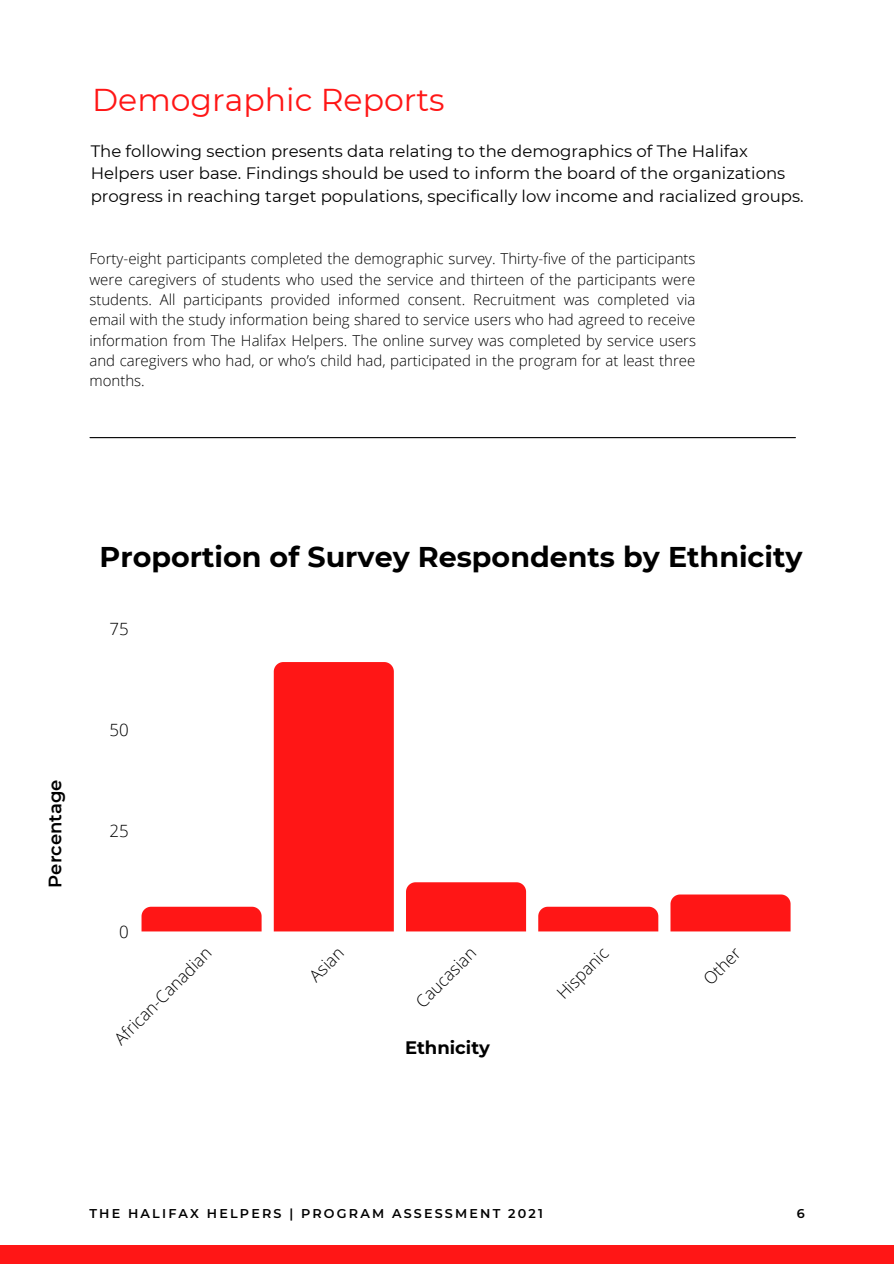
<style>
.page{position:relative;width:894px;height:1264px;background:#fff}
.page>*{position:absolute;margin:0;border:0;box-sizing:border-box;transform-origin:0 0}
.t1{font:31.5px "Montserrat";color:#ff1616}
.t2{font:700 28.5px "Montserrat";color:#000}
.t3{font:600 18px "Montserrat";color:#000}
.t4{font:700 18px "Montserrat";color:#000}
.t5{font:300 16.95px "Open Sans";color:#000}
.t6{font:16.5px/22.5px "Montserrat";color:#000}
.t7{font:300 15px/20.2px "Open Sans";color:#000;text-align:justify}
.t8{font:600 12.75px "Montserrat";letter-spacing:.17em;color:#000}
</style>
<div class="page">
<div style="left:0;top:1244px;width:893px;height:19px;background:#ff1616"></div>
<hr style="left:90px;top:437px;width:705px;height:1px;background:#000">
<div style="left:141px;top:906px;width:120px;height:25px;background:#ff1616"></div>
<div style="left:274px;top:662px;width:120px;height:269px;background:#ff1616"></div>
<div style="left:406px;top:882px;width:120px;height:49px;background:#ff1616"></div>
<div style="left:538px;top:906px;width:120px;height:25px;background:#ff1616"></div>
<div style="left:670px;top:894px;width:120px;height:37px;background:#ff1616"></div>
<p class="t1" style="left:92px;top:80px;width:354px">Demographic Reports</p>
<p class="t6" style="left:91px;top:139px;width:714px">The following section presents data relating to the demographics of The Halifax<br>Helpers user base. Findings should be used to inform the board of the organizations progress in reaching target populations, specifically low income and racialized groups.</p>
<p class="t7" style="left:89px;top:248px;width:608px">Forty-eight participants completed the demographic survey. Thirty-five of the participants were caregivers of students who used the service and thirteen of the participants were students. All participants provided informed consent. Recruitment was completed via email with the study information being shared to service users who had agreed to receive information from The Halifax Helpers. The online survey was completed by service users and caregivers who had, or who’s child had, participated in the program for at least three months.</p>
<p class="t3" style="left:44px;top:887px;width:110px;rotate:-90deg">Percentage</p>
<p class="t2" style="left:99px;top:539px;width:704px">Proportion of Survey Respondents by Ethnicity</p>
<p class="t5" style="left:109px;top:616px;width:21px">75</p>
<p class="t5" style="left:109px;top:717px;width:21px">50</p>
<p class="t5" style="left:109px;top:818px;width:21px">25</p>
<p class="t5" style="left:119px;top:919px;width:11px">0</p>
<p class="t5" style="left:109px;top:1032px;width:131px;rotate:-45deg">African-Canadian</p>
<p class="t5" style="left:303px;top:970px;width:42px;rotate:-45deg">Asian</p>
<p class="t5" style="left:410px;top:996px;width:78px;rotate:-45deg">Caucasian</p>
<p class="t5" style="left:551px;top:987px;width:66px;rotate:-45deg">Hispanic</p>
<p class="t5" style="left:697px;top:972px;width:46px;rotate:-45deg">Other</p>
<p class="t4" style="left:405px;top:1036px;width:86px">Ethnicity</p>
<p class="t8" style="left:89px;top:1205px;width:455px">THE HALIFAX HELPERS | PROGRAM ASSESSMENT 2021</p>
<p class="t8" style="left:796px;top:1205px;width:9px">6</p>
</div>
